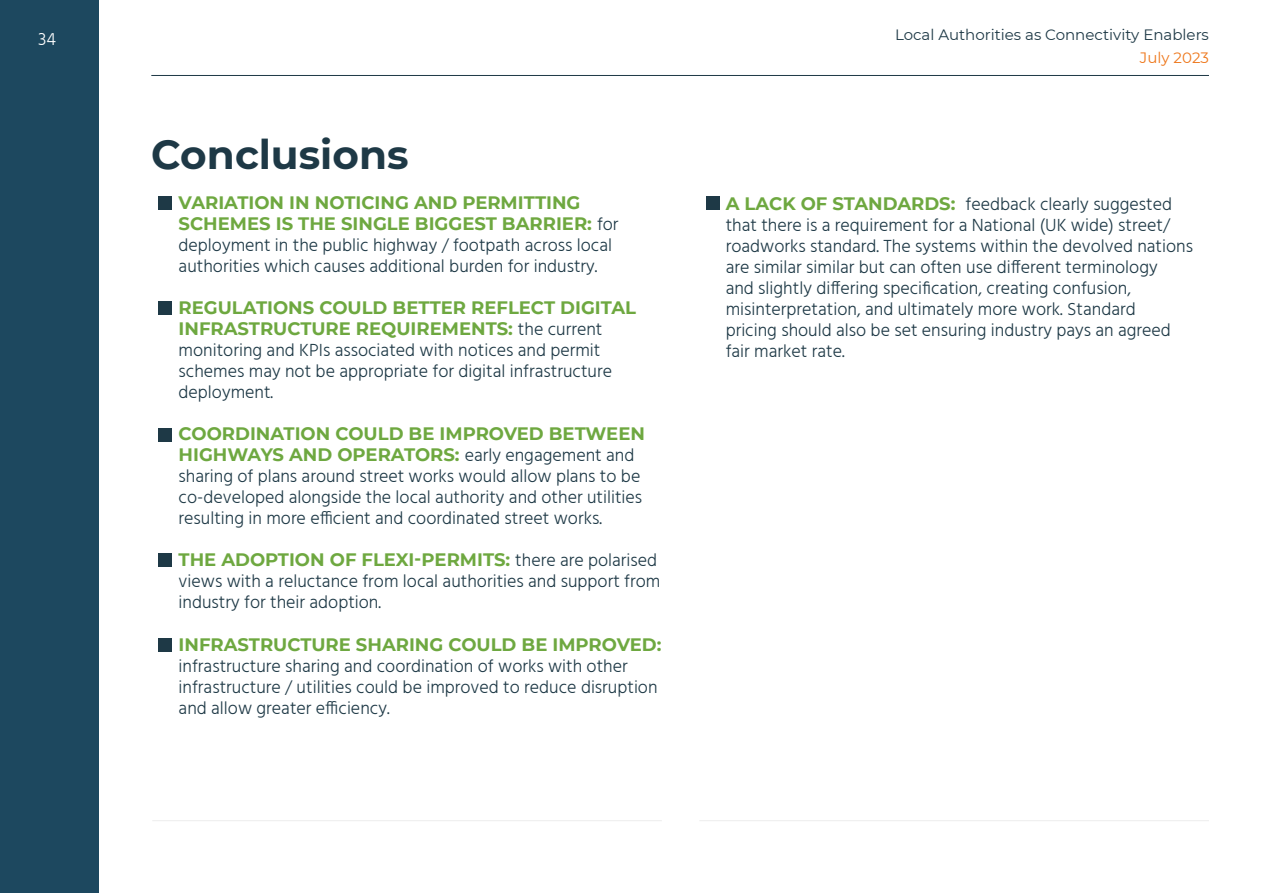
<style>
.page{position:relative;width:1263px;height:893px;background:#fff}
.page>*{position:absolute;margin:0;border:0;box-sizing:border-box;transform-origin:0 0}
.t1{font:700 40.5px "Montserrat";color:#1e3946}
.t2{font:300 18px/21px "Hind";color:#1e3946}
.t3{font:700 18px/21px "Montserrat";color:#6ea840}
.t4{font:300 18px "Hind";color:#fff}
.t5{font:15px "Montserrat";color:#1e3946}
.t6{font:15px "Montserrat";color:#ee771b}
.s1{font-family:"Hind";font-weight:300;color:#1e3946}
.s2{font-family:"Montserrat";font-weight:700;color:#6ea840}
</style>
<div class="page">
<hr style="left:151px;top:75px;width:1058px;height:1px;background:#1e3946">
<div style="left:0;top:0;width:99px;height:893px;background:#1d485f"></div>
<hr style="left:152px;top:820px;width:510px;height:1px;background:#ededed">
<hr style="left:699px;top:820px;width:510px;height:1px;background:#ededed">
<div style="left:158px;top:196px;width:13px;height:13px;background:#1e3946"></div>
<div style="left:706px;top:196px;width:13px;height:13px;background:#1e3946"></div>
<div style="left:158px;top:302px;width:13px;height:13px;background:#1e3946"></div>
<div style="left:158px;top:429px;width:13px;height:13px;background:#1e3946"></div>
<div style="left:158px;top:554px;width:13px;height:13px;background:#1e3946"></div>
<div style="left:158px;top:638px;width:13px;height:13px;background:#1e3946"></div>
<p class="t4" style="left:38px;top:27px;width:19px">34</p>
<h1 class="t1" style="left:151px;top:125px;width:259px">Conclusions</h1>
<p class="t3" style="left:179px;top:191px;width:441px">VARIATION IN NOTICING AND PERMITTING<br>SCHEMES IS THE SINGLE BIGGEST BARRIER: <span class="s1">for</span></p>
<p class="t2" style="left:179px;top:235px;width:435px">deployment in the public highway / footpath across local authorities which causes additional burden for industry.</p>
<p class="t3" style="left:179px;top:296px;width:459px">REGULATIONS COULD BETTER REFLECT DIGITAL<br>INFRASTRUCTURE REQUIREMENTS: <span class="s1">the current</span></p>
<p class="t2" style="left:179px;top:340px;width:435px">monitoring and KPIs associated with notices and permit schemes may not be appropriate for digital infrastructure deployment.</p>
<p class="t3" style="left:179px;top:422px;width:468px">COORDINATION COULD BE IMPROVED BETWEEN<br>HIGHWAYS AND OPERATORS: <span class="s1">early engagement and</span></p>
<p class="t2" style="left:179px;top:467px;width:465px;text-align:justify">sharing of plans around street works would allow plans to be co-developed alongside the local authority and other utilities resulting in more efficient and coordinated street works.</p>
<p class="t3" style="left:179px;top:549px;width:480px">THE ADOPTION OF FLEXI-PERMITS: <span class="s1">there are polarised</span></p>
<p class="t2" style="left:179px;top:572px;width:483px">views with a reluctance from local authorities and support from industry for their adoption.</p>
<p class="t3" style="left:179px;top:633px;width:484px">INFRASTRUCTURE SHARING COULD BE IMPROVED:</p>
<p class="t2" style="left:179px;top:656px;width:480px">infrastructure sharing and coordination of works with other infrastructure / utilities could be improved to reduce disruption and allow greater efficiency.</p>
<p class="t5" style="left:895px;top:24px;width:315px">Local Authorities as Connectivity Enablers</p>
<p class="t6" style="left:1140px;top:47px;width:71px">July 2023</p>
<p class="t2" style="left:726px;top:195px;width:469px"><span class="s2">A LACK OF STANDARDS:</span> feedback clearly suggested that there is a requirement for a National (UK wide) street/ roadworks standard. The systems within the devolved nations are similar similar but can often use different terminology<br>and slightly differing specification, creating confusion, misinterpretation, and ultimately more work. Standard<br>pricing should also be set ensuring industry pays an agreed fair market rate.</p>
</div>
